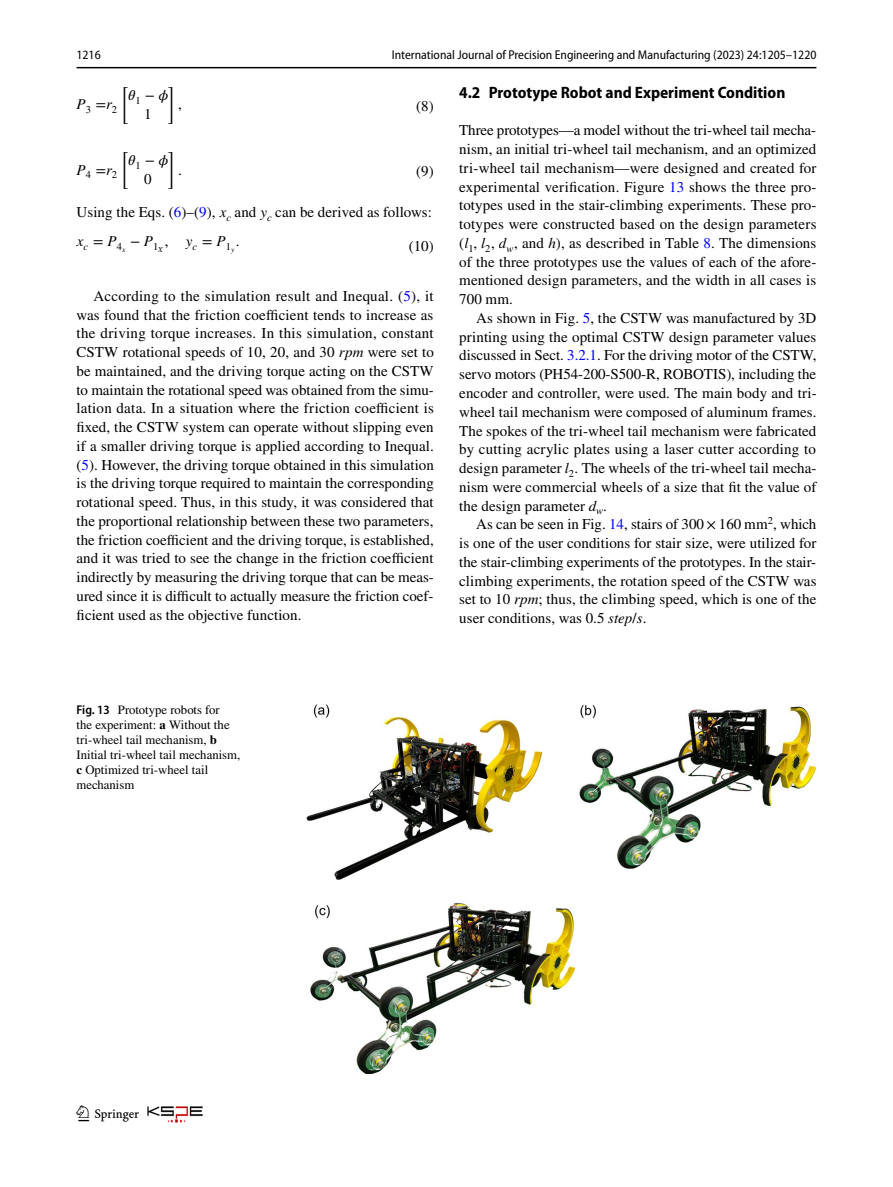
<style>
.page{position:relative;width:893px;height:1187px;background:#fff}
.page>*{position:absolute;margin:0;border:0;box-sizing:border-box;transform-origin:0 0}
.t1{font:22.5px "Springnew Regular 2";color:#000}
.t2{font:700 semi-condensed 16.5px "Myriad Pro";color:#000}
.t3{font:15px/18.8px "STIX";letter-spacing:.005em;color:#000;text-align:justify}
.t4{font:15px "STIX General Italic 67";color:#000}
.t5{font:15px "STIX General Italic 75";color:#000}
.t6{font:15px "STIX General Italic 66";color:#000}
.t7{font:15px "STIX Math Italic 20";color:#000}
.t8{font:15px "STIX Math Italic 19";color:#000}
.t9{font:15px "STIX Math Extensions Regular 5";color:#000}
.t10{font:15px "STIX General Regular 73";color:#000}
.t11{font:15px "STIX Math Extensions Regular 4";color:#000}
.t12{font:15px "STIX General Regular 67";color:#000}
.t13{font:12.75px/15px "STIX";color:#000}
.t14{font:semi-condensed 12.75px "Myriad Pro";color:#000}
.s1{font-family:"STIX Math Regular 31"}
.s2{font-family:"STIX Math Regular 28"}
.s3{color:#00f}
.s4{font-family:"STIX General Italic 69"}
.s5{font-family:"STIX General Italic 74"}
.s6{font-family:"STIX Math Regular 29"}
.s7{font-family:"STIX General Regular 68"}
.s8{font-style:italic}
.s9{font-family:"STIX General Italic 68"}
.s10{font-family:"STIX General Italic 70"}
.s11{font-family:"STIX General Italic 71"}
.s12{font-family:"STIX General Italic 72"}
.s13{font-family:"STIX General Italic 73"}
.s14{font-family:"STIX Math Regular 30"}
.s15{font-family:"STIX General Regular 72"}
.s16{font-family:"Myriad Pro";font-weight:600;font-stretch:semi-condensed}
.s17{font-weight:700}
</style>
<div class="page">
<hr style="left:77px;top:67px;width:739px;height:1px;background:#000">
<img style="left:148px;top:1106px;width:54px;height:16px">
<img style="left:306px;top:704px;width:510px;height:369px">
<p class="t14" style="left:77px;top:48px;width:26px">1216</p>
<p class="t14" style="left:392px;top:48px;width:426px">International Journal of Precision Engineering and Manufacturing (2023) 24:1205–1220</p>
<p class="t9" style="left:120px;top:74px;width:9px">[</p>
<p class="t7" style="left:128px;top:90px;width:41px">𝜃<sub>1</sub> <span class="s1">−</span>𝜙</p>
<p class="t9" style="left:168px;top:74px;width:9px">]</p>
<p class="t5" style="left:77px;top:99px;width:42px">P<sub>3</sub> <span class="s1">=</span>r<sub>2</sub></p>
<p class="t3" style="left:416px;top:98px;width:19px">(8)</p>
<p class="t10" style="left:178px;top:95px;width:5px">,</p>
<p class="t10" style="left:144px;top:105px;width:9px">1</p>
<p class="t11" style="left:120px;top:139px;width:9px">[</p>
<p class="t8" style="left:128px;top:155px;width:41px">𝜃<sub>1</sub> <span class="s2">−</span>𝜙</p>
<p class="t11" style="left:168px;top:139px;width:9px">]</p>
<p class="t6" style="left:77px;top:164px;width:42px">P<sub>4</sub> <span class="s2">=</span>r<sub>2</sub></p>
<p class="t3" style="left:416px;top:163px;width:19px">(9)</p>
<p class="t12" style="left:178px;top:160px;width:5px">.</p>
<p class="t12" style="left:144px;top:170px;width:9px">0</p>
<p class="t3" style="left:77px;top:204px;width:357px">Using the Eqs. (<span class="s3">6</span>)–(<span class="s3">9</span>), <span class="s4">x</span><sub>c</sub> and <span class="s5">y</span><sub>c</sub> can be derived as follows:</p>
<p class="t4" style="left:77px;top:236px;width:164px">x<sub>c</sub> <span class="s6">=</span>P<sub>4</sub><sub>x</sub> <span class="s6">−</span>P<sub>1</sub><sub>X</sub><span class="s7">,</span> y<sub>c</sub> <span class="s6">=</span>P<sub>1</sub><sub>y</sub><span class="s7">.</span></p>
<p class="t3" style="left:409px;top:237px;width:26px">(10)</p>
<p class="t3" style="left:77px;top:287px;width:359px;text-indent:17px">According to the simulation result and Inequal. (<span class="s3">5</span>), it was found that the friction coefficient tends to increase as the driving torque increases. In this simulation, constant CSTW rotational speeds of 10, 20, and 30 <span class="s8">rpm</span> were set to be maintained, and the driving torque acting on the CSTW to maintain the rotational speed was obtained from the simu&shy;lation data. In a situation where the friction coefficient is fixed, the CSTW system can operate without slipping even if a smaller driving torque is applied according to Inequal. (<span class="s3">5</span>). However, the driving torque obtained in this simulation is the driving torque required to maintain the corresponding rotational speed. Thus, in this study, it was considered that the proportional relationship between these two parameters, the friction coefficient and the driving torque, is established, and it was tried to see the change in the friction coefficient indirectly by measuring the driving torque that can be meas&shy;ured since it is difficult to actually measure the friction coef&shy;ficient used as the objective function.</p>
<p class="t2" style="left:459px;top:83px;width:328px">4.2 Prototype Robot and Experiment Condition</p>
<p class="t3" style="left:459px;top:122px;width:359px">Three prototypes—a model without the tri-wheel tail mecha&shy;nism, an initial tri-wheel tail mechanism, and an optimized tri-wheel tail mechanism—were designed and created for experimental verification. Figure <span class="s3">13</span> shows the three pro&shy;totypes used in the stair-climbing experiments. These pro&shy;totypes were constructed based on the design parameters (<span class="s9">l</span><sub>1</sub>, <span class="s10">l</span><sub>2</sub>, <span class="s11">d</span><sub>w</sub>, and <span class="s8">h</span>), as described in Table <span class="s3">8</span>. The dimensions of the three prototypes use the values of each of the afore&shy;mentioned design parameters, and the width in all cases is 700 mm.</p>
<p class="t3" style="left:459px;top:309px;width:359px;text-indent:17px">As shown in Fig. <span class="s3">5</span>, the CSTW was manufactured by 3D printing using the optimal CSTW design parameter values discussed in Sect. <span class="s3">3.2.1</span>. For the driving motor of the CSTW, servo motors (PH54-200-S500-R, ROBOTIS), including the encoder and controller, were used. The main body and tri&shy;wheel tail mechanism were composed of aluminum frames.<br>The spokes of the tri-wheel tail mechanism were fabricated by cutting acrylic plates using a laser cutter according to design parameter <span class="s12">l</span><sub>2</sub>. The wheels of the tri-wheel tail mecha&shy;nism were commercial wheels of a size that fit the value of the design parameter <span class="s13">d</span><sub>w</sub>.</p>
<p class="t3" style="left:459px;top:516px;width:359px;text-indent:17px">As can be seen in Fig. <span class="s3">14</span>, stairs of 300 <span class="s14">×</span> 160 <span class="s15">mm</span><sup>2</sup>, which is one of the user conditions for stair size, were utilized for the stair-climbing experiments of the prototypes. In the stair&shy;climbing experiments, the rotation speed of the CSTW was set to 10 <span class="s8">rpm</span>; thus, the climbing speed, which is one of the user conditions, was 0.5 <span class="s8">step</span>/<span class="s8">s</span>.</p>
<p class="t13" style="left:77px;top:703px;width:165px"><span class="s16">Fig. 13</span> Prototype robots for<br>the experiment: <span class="s17">a</span> Without the tri-wheel tail mechanism, <span class="s17">b<br></span>Initial tri-wheel tail mechanism, <span class="s17">c</span> Optimized tri-wheel tail mechanism</p>
<h1 class="t1" style="left:79px;top:1096px;width:62px">1 3</h1>
</div>
